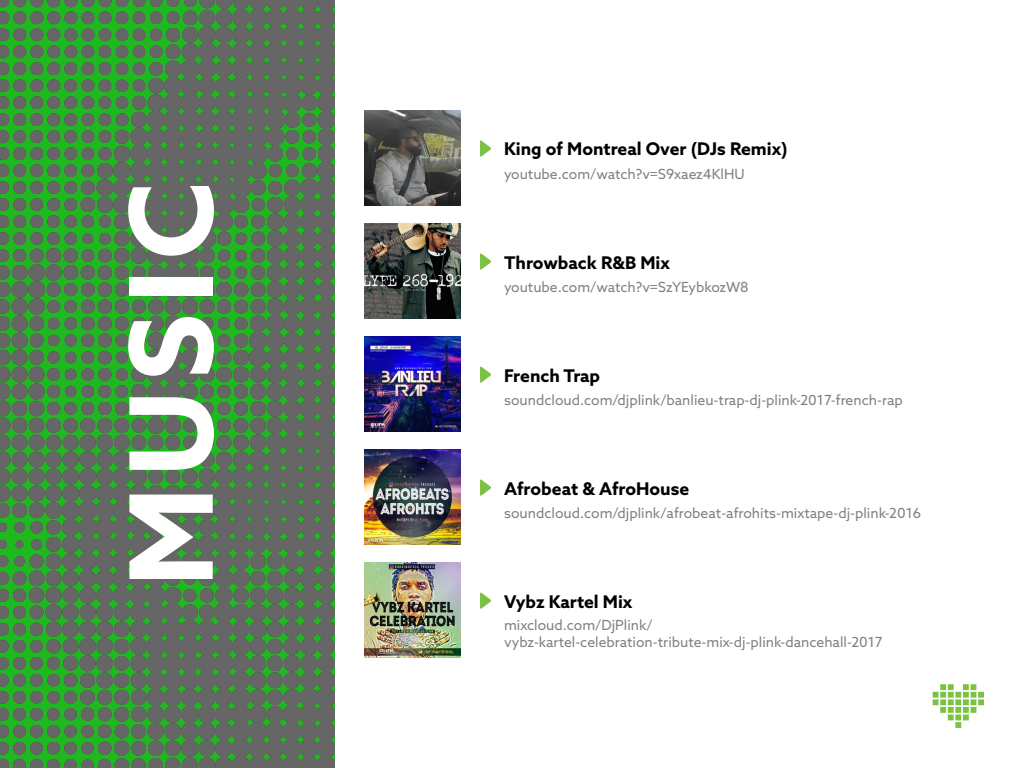
<style>
.page{position:relative;width:1024px;height:768px;background:#fff}
.page>*{position:absolute;margin:0;border:0;box-sizing:border-box;transform-origin:0 0}
.t1{font:700 115px "Azo Sans";letter-spacing:.09em;color:#fff}
.t2{font:700 17.5px "Azo Sans";color:#000}
.t3{font:14px/16.8px "Azo Sans";color:#808080}
</style>
<div class="page">
<img style="left:0;top:0;width:335px;height:768px">
<svg style="left:933px;top:684px;width:51px;height:44px"></svg>
<img style="left:365px;top:110px;width:96px;height:96px">
<img style="left:365px;top:223px;width:96px;height:96px">
<img style="left:365px;top:336px;width:96px;height:96px">
<img style="left:365px;top:449px;width:96px;height:96px">
<img style="left:365px;top:562px;width:96px;height:96px">
<svg style="left:480px;top:366px;width:11px;height:17px"></svg>
<svg style="left:480px;top:253px;width:11px;height:17px"></svg>
<svg style="left:480px;top:140px;width:11px;height:17px"></svg>
<svg style="left:480px;top:479px;width:11px;height:17px"></svg>
<svg style="left:480px;top:592px;width:11px;height:17px"></svg>
<h1 class="t1" style="left:95px;top:587px;width:407px;rotate:-90deg">MUSIC</h1>
<p class="t2" style="left:504px;top:138px;width:285px">King of Montreal Over (DJs Remix)</p>
<p class="t3" style="left:504px;top:166px;width:242px">youtube.com/watch?v=S9xaez4KlHU</p>
<p class="t2" style="left:504px;top:251px;width:167px">Throwback R&amp;B Mix</p>
<p class="t3" style="left:504px;top:279px;width:246px">youtube.com/watch?v=SzYEybkozW8</p>
<p class="t2" style="left:504px;top:364px;width:97px">French Trap</p>
<p class="t3" style="left:504px;top:392px;width:400px">soundcloud.com/djplink/banlieu-trap-dj-plink-2017-french-rap</p>
<p class="t2" style="left:504px;top:477px;width:187px">Afrobeat &amp; AfroHouse</p>
<p class="t3" style="left:504px;top:505px;width:419px">soundcloud.com/djplink/afrobeat-afrohits-mixtape-dj-plink-2016</p>
<p class="t2" style="left:504px;top:590px;width:130px">Vybz Kartel Mix</p>
<p class="t3" style="left:504px;top:616px;width:380px">mixcloud.com/DjPlink/ vybz-kartel-celebration-tribute-mix-dj-plink-dancehall-2017</p>
</div>
